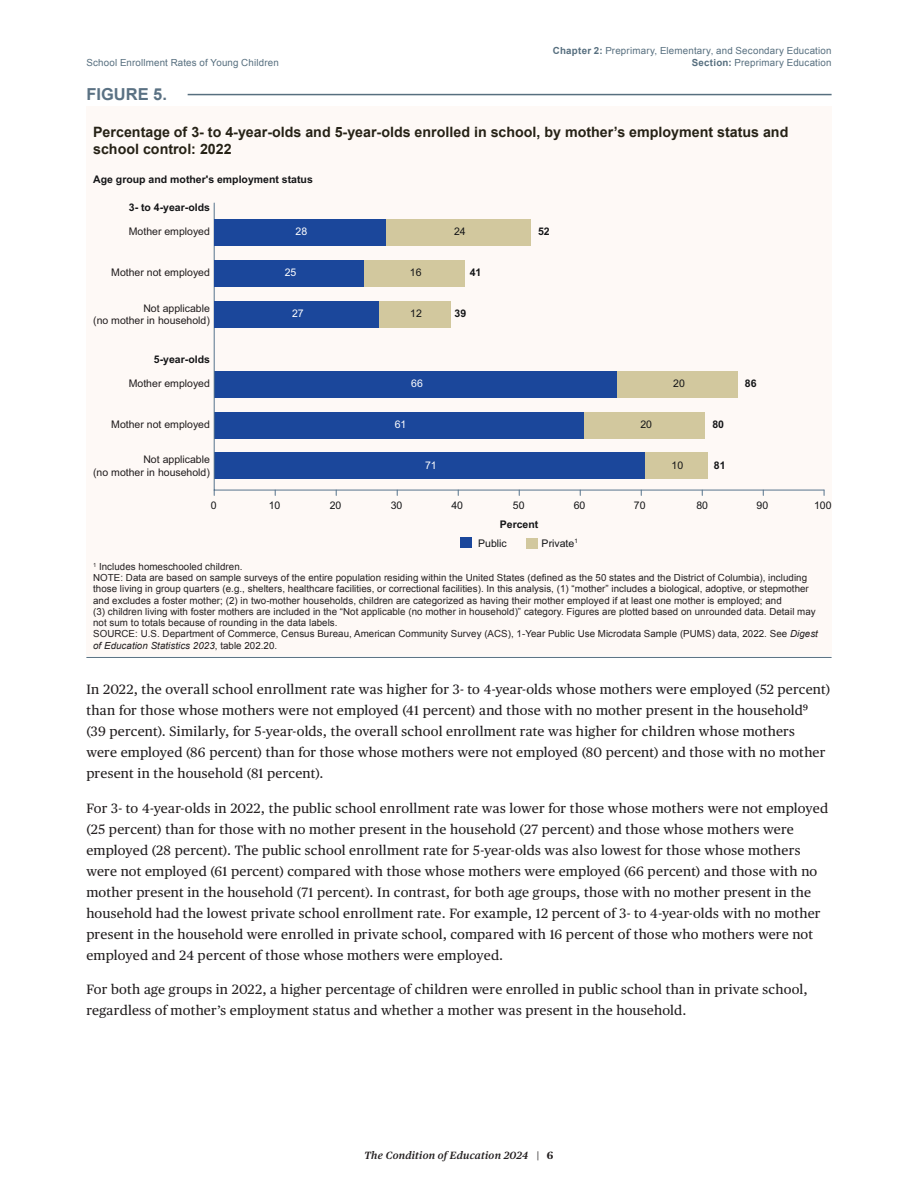
<style>
.page{position:relative;width:918px;height:1188px;background:#fff}
.page>*{position:absolute;margin:0;border:0;box-sizing:border-box;transform-origin:0 0}
.t1{font:16.5px "Arial Bold MT2";color:#5a7183}
.t2{font:14.25px/16.5px "Arial Bold MT2";color:#262216}
.t3{font:13.5px/21px "Publico Text";letter-spacing:.015em;color:#231f20}
.t4{font:10.5px/12.6px "Arial MT2";color:#211d1e;text-align:right}
.t5{font:700 10.5px "Arial";color:#141517}
.t6{font:10.5px "Arial MT2";color:#141517}
.t7{font:italic 600 10.5px "Publico Text";letter-spacing:.02em;color:#231f20}
.t8{font:10.5px "Arial MT2";color:#fff}
.t9{font:9.75px/11.2px "Arial";letter-spacing:.005em;color:#231f20}
.t10{font:9.75px/12px "Arial MT3";letter-spacing:.02em;color:#576f7f;text-align:right}
.t11{font:9.75px "Arial";letter-spacing:.02em;color:#576f7f}
.s1{font-family:"Arial Bold MT2"}
.s2{font-style:italic}
.s3{font-family:"Arial MT3"}
.s4{font-weight:700;font-style:normal}
</style>
<div class="page">
<div style="left:86px;top:167px;width:746px;height:395px;background:#fef9f6"></div>
<div style="left:86px;top:549px;width:746px;height:106px;background:#fef9f6"></div>
<hr style="left:86px;top:657px;width:746px;height:1px;background:#576f7f">
<div style="left:526px;top:538px;width:11px;height:11px;background:#d2c89e"></div>
<div style="left:460px;top:537px;width:12px;height:11px;background:#1b479b"></div>
<hr style="left:188px;top:94px;width:644px;height:1px;background:#576f7f">
<div style="left:86px;top:107px;width:746px;height:60px;background:#fef9f6"></div>
<div style="left:214px;top:371px;width:404px;height:26px;background:#1b479b"></div>
<div style="left:214px;top:412px;width:371px;height:26px;background:#1b479b"></div>
<div style="left:214px;top:453px;width:431px;height:26px;background:#1b479b"></div>
<hr style="left:214px;top:490px;width:610px;height:1px;background:#56738c">
<hr style="left:214px;top:203px;width:1px;height:287px;background:#56738c">
<div style="left:645px;top:453px;width:63px;height:26px;background:#d2c89e"></div>
<div style="left:585px;top:412px;width:120px;height:26px;background:#d2c89e"></div>
<div style="left:618px;top:371px;width:120px;height:26px;background:#d2c89e"></div>
<div style="left:214px;top:301px;width:165px;height:26px;background:#1b479b"></div>
<div style="left:379px;top:301px;width:71px;height:26px;background:#d2c89e"></div>
<div style="left:214px;top:260px;width:151px;height:26px;background:#1b479b"></div>
<div style="left:365px;top:260px;width:100px;height:26px;background:#d2c89e"></div>
<div style="left:214px;top:219px;width:172px;height:27px;background:#1b479b"></div>
<div style="left:386px;top:219px;width:145px;height:27px;background:#d2c89e"></div>
<p class="t10" style="left:553px;top:45px;width:280px"><span class="s1">Chapter 2:</span> Preprimary, Elementary, and Secondary Education<br><span class="s1">Section:</span> Preprimary Education</p>
<p class="t11" style="left:86px;top:56px;width:194px">School Enrollment Rates of Young Children</p>
<p class="t1" style="left:86px;top:83px;width:82px">FIGURE 5.</p>
<p class="t2" style="left:93px;top:124px;width:697px">Percentage of 3- to 4-year-olds and 5-year-olds enrolled in school, by mother’s employment status and school control: 2022</p>
<p class="t5" style="left:93px;top:172px;width:221px">Age group and mother's employment status</p>
<p class="t5" style="left:129px;top:200px;width:83px">3- to 4-year-olds</p>
<p class="t4" style="left:129px;top:225px;width:83px">Mother employed</p>
<p class="t4" style="left:111px;top:266px;width:100px">Mother not employed</p>
<p class="t4" style="left:93px;top:302px;width:118px">Not applicable<br>(no mother in household)</p>
<p class="t5" style="left:154px;top:352px;width:58px">5-year-olds</p>
<p class="t4" style="left:129px;top:377px;width:83px">Mother employed</p>
<p class="t4" style="left:111px;top:418px;width:100px">Mother not employed</p>
<p class="t4" style="left:93px;top:454px;width:118px">Not applicable<br>(no mother in household)</p>
<p class="t6" style="left:211px;top:498px;width:7px">0</p>
<p class="t6" style="left:269px;top:498px;width:13px">10</p>
<p class="t6" style="left:330px;top:498px;width:13px">20</p>
<p class="t6" style="left:391px;top:498px;width:13px">30</p>
<p class="t6" style="left:451px;top:498px;width:13px">40</p>
<p class="t6" style="left:513px;top:498px;width:13px">50</p>
<p class="t6" style="left:574px;top:498px;width:13px">60</p>
<p class="t6" style="left:634px;top:498px;width:13px">70</p>
<p class="t6" style="left:696px;top:498px;width:13px">80</p>
<p class="t6" style="left:757px;top:498px;width:13px">90</p>
<p class="t5" style="left:500px;top:517px;width:40px">Percent</p>
<p class="t6" style="left:478px;top:536px;width:30px">Public</p>
<p class="t6" style="left:542px;top:536px;width:38px">Private<sup>1</sup></p>
<p class="t5" style="left:538px;top:225px;width:13px">52</p>
<p class="t8" style="left:296px;top:225px;width:13px">28</p>
<p class="t6" style="left:454px;top:225px;width:13px">24</p>
<p class="t5" style="left:470px;top:265px;width:13px">41</p>
<p class="t8" style="left:285px;top:265px;width:13px">25</p>
<p class="t6" style="left:410px;top:265px;width:13px">16</p>
<p class="t5" style="left:455px;top:306px;width:13px">39</p>
<p class="t8" style="left:292px;top:306px;width:13px">27</p>
<p class="t6" style="left:410px;top:306px;width:13px">12</p>
<p class="t5" style="left:745px;top:376px;width:13px">86</p>
<p class="t8" style="left:411px;top:376px;width:13px">66</p>
<p class="t6" style="left:673px;top:376px;width:13px">20</p>
<p class="t5" style="left:712px;top:417px;width:13px">80</p>
<p class="t8" style="left:395px;top:417px;width:13px">61</p>
<p class="t6" style="left:640px;top:417px;width:13px">20</p>
<p class="t5" style="left:714px;top:458px;width:13px">81</p>
<p class="t8" style="left:425px;top:458px;width:13px">71</p>
<p class="t6" style="left:672px;top:458px;width:13px">10</p>
<p class="t6" style="left:814px;top:498px;width:19px">100</p>
<p class="t9" style="left:93px;top:561px;width:151px"><sup>1</sup> Includes homeschooled children.</p>
<p class="t9" style="left:93px;top:572px;width:724px">NOTE: Data are based on sample surveys of the entire population residing within the United States (defined as the 50 states and the District of Columbia), including those living in group quarters (e.g., shelters, healthcare facilities, or correctional facilities). In this analysis, (1) “mother” includes a biological, adoptive, or stepmother and excludes a foster mother; (2) in two-mother households, children are categorized as having their mother employed if at least one mother is employed; and<br>(3) children living with foster mothers are included in the “Not applicable (no mother in household)” category. Figures are plotted based on unrounded data. Detail may not sum to totals because of rounding in the data labels.</p>
<p class="t9" style="left:93px;top:628px;width:726px">SOURCE: U.S. Department of Commerce, Census Bureau, American Community Survey (ACS), 1-Year Public Use Microdata Sample (PUMS) data, 2022. See <span class="s2">Digest of Education Statistics 2023</span>, table 202.20<span class="s3">.</span></p>
<p class="t3" style="left:86px;top:678px;width:745px">In 2022, the overall school enrollment rate was higher for 3- to 4-year-olds whose mothers were employed (52 percent) than for those whose mothers were not employed (41 percent) and those with no mother present in the household9 (39 percent). Similarly, for 5-year-olds, the overall school enrollment rate was higher for children whose mothers<br>were employed (86 percent) than for those whose mothers were not employed (80 percent) and those with no mother present in the household (81 percent).</p>
<p class="t3" style="left:86px;top:797px;width:743px">For 3- to 4-year-olds in 2022, the public school enrollment rate was lower for those whose mothers were not employed (25 percent) than for those with no mother present in the household (27 percent) and those whose mothers were employed (28 percent). The public school enrollment rate for 5-year-olds was also lowest for those whose mothers were not employed (61 percent) compared with those whose mothers were employed (66 percent) and those with no mother present in the household (71 percent). In contrast, for both age groups, those with no mother present in the household had the lowest private school enrollment rate. For example, 12 percent of 3- to 4-year-olds with no mother present in the household were enrolled in private school, compared with 16 percent of those who mothers were not employed and 24 percent of those whose mothers were employed.</p>
<p class="t3" style="left:86px;top:978px;width:723px">For both age groups in 2022, a higher percentage of children were enrolled in public school than in private school, regardless of mother’s employment status and whether a mother was present in the household.</p>
<p class="t7" style="left:364px;top:1147px;width:191px">The Condition of Education 2024 | <span class="s4">6</span></p>
</div>
